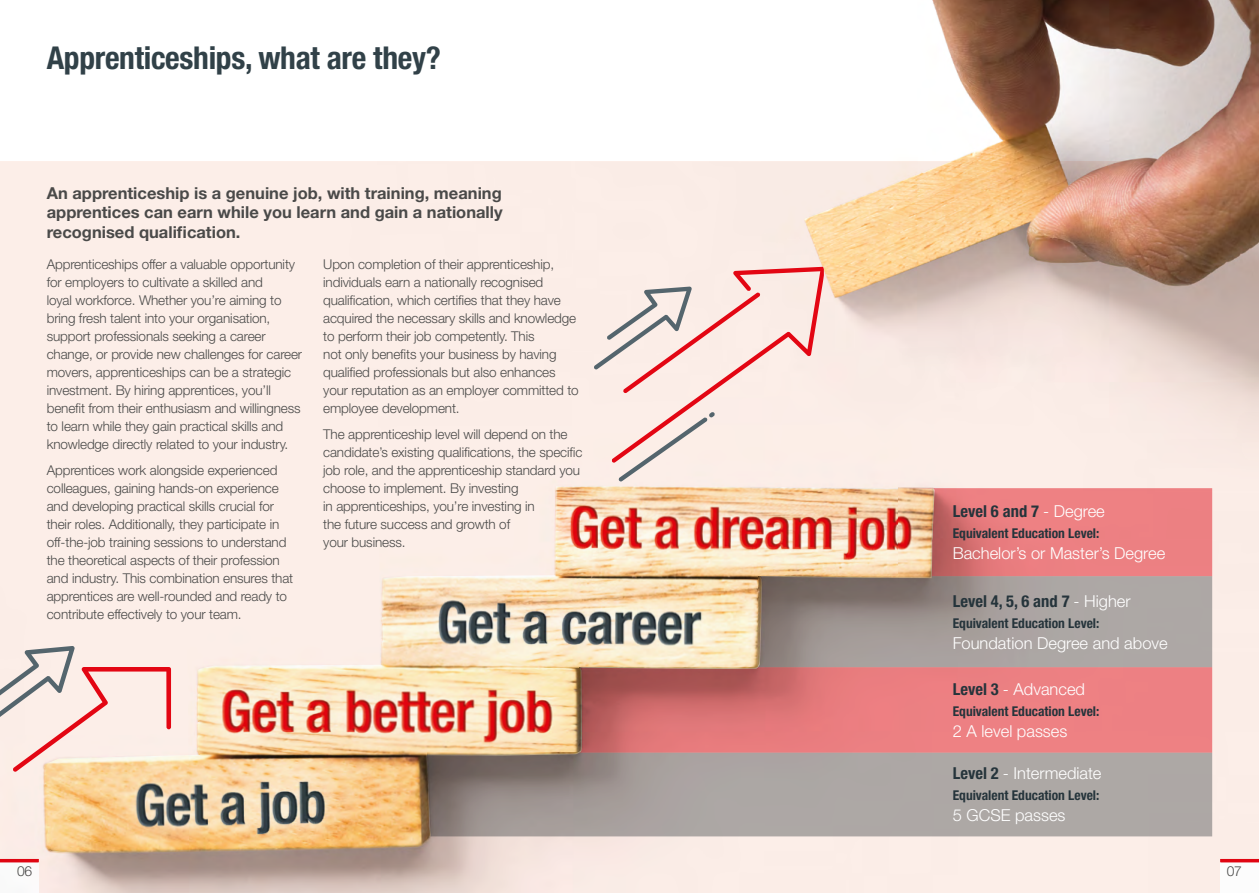
<style>
.page{position:relative;width:1259px;height:893px;background:#fff}
.page>*{position:absolute;margin:0;border:0;box-sizing:border-box;transform-origin:0 0}
.t1{font:700 condensed 31.5px "Helvetica Neue LT Std";letter-spacing:-.01em;color:#314148}
.t2{font:700 16.5px/19.5px "Helvetica Neue LT Std";color:#4a4a49;text-align:justify}
.t3{font:300 16.5px "Helvetica Neue LT Std";color:#fff}
.t4{font:700 condensed 16.5px "Helvetica Neue LT Std";color:#25343b}
.t5{font:300 13.8px "Helvetica Neue LT Std";color:#4a4a49}
.t6{font:300 13.5px/18px "Helvetica Neue LT Std";letter-spacing:-.01em;color:#4a4a49}
.t7{font:700 condensed 13.5px "Helvetica Neue LT Std";color:#25343b}
.s1{font-weight:300;font-stretch:normal;color:#fff}
.s2{font-weight:700;font-stretch:condensed;color:#25343b}
</style>
<div class="page">
<img style="left:0;top:162px;width:1259px;height:731px">
<img style="left:44px;top:486px;width:890px;height:366px">
<svg style="left:0;top:646px;width:171px;height:126px;background:#f1d7cf"></svg>
<img style="left:804px;top:0;width:455px;height:297px">
<svg style="left:427px;top:753px;width:785px;height:83px;background:#a49d9a"></svg>
<svg style="left:579px;top:667px;width:633px;height:86px;background:#de7778"></svg>
<svg style="left:592px;top:267px;width:620px;height:400px;background:#e1c3b9"></svg>
<h1 class="t1" style="left:47px;top:39px;width:395px">Apprenticeships, what are they?</h1>
<p class="t2" style="left:47px;top:183px;width:457px">An apprenticeship is a genuine job, with training, meaning apprentices can earn while you learn and gain a nationally recognised qualification.</p>
<p class="t6" style="left:47px;top:255px;width:257px">Apprenticeships offer a valuable opportunity for employers to cultivate a skilled and<br>loyal workforce. Whether you’re aiming to bring fresh talent into your organisation, support professionals seeking a career change, or provide new challenges for career movers, apprenticeships can be a strategic investment. By hiring apprentices, you’ll benefit from their enthusiasm and willingness to learn while they gain practical skills and knowledge directly related to your industry.</p>
<p class="t6" style="left:47px;top:461px;width:248px">Apprentices work alongside experienced colleagues, gaining hands-on experience and developing practical skills crucial for their roles. Additionally, they participate in off-the-job training sessions to understand the theoretical aspects of their profession and industry. This combination ensures that apprentices are well-rounded and ready to contribute effectively to your team.</p>
<p class="t6" style="left:323px;top:254px;width:257px">Upon completion of their apprenticeship, individuals earn a nationally recognised qualification, which certifies that they have acquired the necessary skills and knowledge to perform their job competently. This<br>not only benefits your business by having qualified professionals but also enhances your reputation as an employer committed to employee development.</p>
<p class="t6" style="left:323px;top:425px;width:261px">The apprenticeship level will depend on the candidate’s existing qualifications, the specific job role, and the apprenticeship standard you choose to implement. By investing<br>in apprenticeships, you’re investing in<br>the future success and growth of<br>your business.</p>
<p class="t4" style="left:952px;top:501px;width:154px">Level 6 and 7 <span class="s1">- Degree</span></p>
<p class="t7" style="left:952px;top:525px;width:148px">Equivalent Education Level:</p>
<p class="t3" style="left:952px;top:543px;width:214px">Bachelor’s or Master’s Degree</p>
<p class="t4" style="left:952px;top:591px;width:179px">Level 4, 5, 6 and 7 <span class="s1">- Higher</span></p>
<p class="t7" style="left:952px;top:615px;width:148px">Equivalent Education Level:</p>
<p class="t3" style="left:952px;top:633px;width:216px">Foundation Degree and above</p>
<p class="t3" style="left:952px;top:679px;width:134px"><span class="s2">Level 3</span> - Advanced</p>
<p class="t7" style="left:952px;top:703px;width:148px">Equivalent Education Level:</p>
<p class="t3" style="left:952px;top:721px;width:116px">2 A level passes</p>
<p class="t3" style="left:952px;top:763px;width:150px"><span class="s2">Level 2</span> - Intermediate</p>
<p class="t7" style="left:952px;top:787px;width:148px">Equivalent Education Level:</p>
<p class="t3" style="left:952px;top:805px;width:114px">5 GCSE passes</p>
<p class="t5" style="left:17px;top:862px;width:17px">06</p>
<p class="t5" style="left:1226px;top:862px;width:17px">07</p>
<p class="t5" style="left:1226px;top:862px;width:9px">7</p>
</div>
